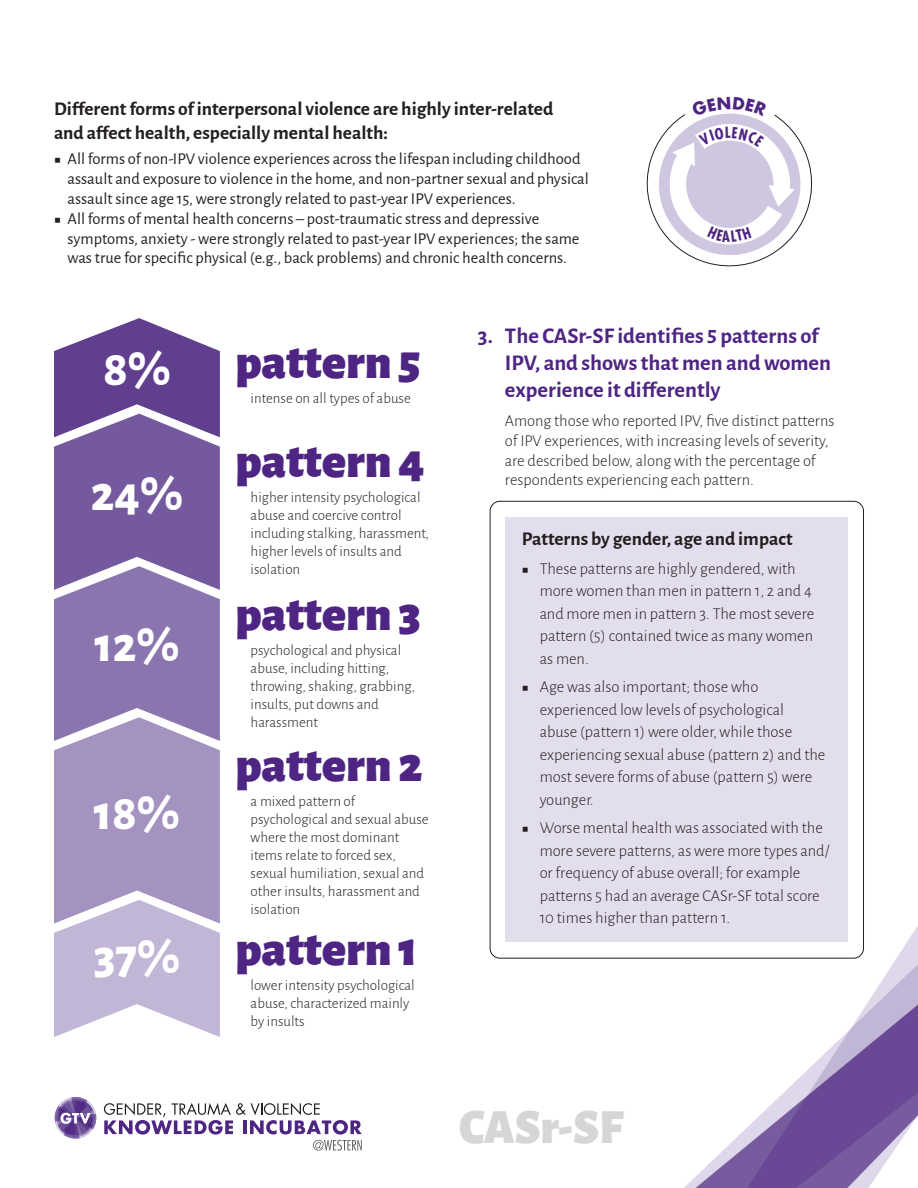
<style>
.page{position:relative;width:918px;height:1188px;background:#fff}
.page>*{position:absolute;margin:0;border:0;box-sizing:border-box;transform-origin:0 0}
.t1{font:900 49.5px "Alegreya Sans";color:#4e2582}
.t2{font:800 49.5px "Alegreya Sans";color:#fff}
.t3{font:900 49.5px "Alegreya Sans";letter-spacing:-.005em;color:#d5d6d8}
.t4{font:700 22.5px/27px "Alegreya Sans";color:#4e2582}
.t5{font:700 19.5px/23.4px "Alegreya Sans";color:#231f20}
.t6{font:300 16.5px/22.5px "Alegreya Sans";color:#231f20}
.t7{font:16.5px/19.8px "Alegreya Sans";color:#231f20}
.t8{font:300 15px/18px "Alegreya Sans";color:#231f20}
.s1{font-weight:400}
</style>
<div class="page">
<img style="left:608px;top:926px;width:310px;height:262px">
<svg style="left:104px;top:1103px;width:258px;height:48px"></svg>
<svg style="left:54px;top:1097px;width:43px;height:42px"></svg>
<svg style="left:54px;top:318px;width:166px;height:719px;background:#9a87b9"></svg>
<div style="left:506px;top:517px;width:342px;height:424px;background:#e3deed"></div>
<svg style="left:646px;top:113px;width:167px;height:154px"></svg>
<p class="t5" style="left:54px;top:96px;width:501px">Different forms of interpersonal violence are highly inter-related and affect health, especially mental health:</p>
<p class="t7" style="left:68px;top:148px;width:523px;text-indent:-14px">■ All forms of non-IPV violence experiences across the lifespan including childhood assault and exposure to violence in the home, and non-partner sexual and physical assault since age 15, were strongly related to past-year IPV experiences.</p>
<p class="t7" style="left:68px;top:208px;width:514px;text-indent:-14px">■ All forms of mental health concerns – post-traumatic stress and depressive symptoms, anxiety - were strongly related to past-year IPV experiences; the same was true for specific physical (e.g., back problems) and chronic health concerns.</p>
<p class="t2" style="left:103px;top:331px;width:69px">8%</p>
<p class="t2" style="left:91px;top:456px;width:94px">24%</p>
<p class="t2" style="left:95px;top:607px;width:86px">12%</p>
<p class="t2" style="left:94px;top:776px;width:88px">18%</p>
<p class="t2" style="left:94px;top:919px;width:88px">37%</p>
<p class="t1" style="left:235px;top:322px;width:187px">pattern 5</p>
<p class="t8" style="left:251px;top:388px;width:162px">intense on all types of abuse</p>
<p class="t1" style="left:235px;top:421px;width:191px">pattern 4</p>
<p class="t8" style="left:251px;top:488px;width:180px">higher intensity psychological abuse and coercive control including stalking, harassment, higher levels of insults and isolation</p>
<p class="t1" style="left:235px;top:574px;width:187px">pattern 3</p>
<p class="t8" style="left:251px;top:640px;width:166px">psychological and physical abuse, including hitting, throwing, shaking, grabbing, insults, put downs and harassment</p>
<p class="t1" style="left:235px;top:725px;width:189px">pattern 2</p>
<p class="t8" style="left:251px;top:792px;width:180px">a mixed pattern of psychological and sexual abuse where the most dominant items relate to forced sex, sexual humiliation, sexual and other insults, harassment and isolation</p>
<p class="t1" style="left:235px;top:909px;width:183px">pattern 1</p>
<p class="t8" style="left:251px;top:976px;width:166px">lower intensity psychological abuse, characterized mainly by insults</p>
<p class="t4" style="left:505px;top:321px;width:328px;text-indent:-27px">3. The CASr-SF identifies 5 patterns of<br>IPV, and shows that men and women experience it differently</p>
<p class="t6" style="left:505px;top:410px;width:331px;line-height:19.8px">Among those who reported IPV, five distinct patterns of IPV experiences, with increasing levels of severity, are described below, along with the percentage of respondents experiencing each pattern.</p>
<p class="t5" style="left:522px;top:526px;width:272px">Patterns by gender, age and impact</p>
<p class="t6" style="left:540px;top:557px;width:276px;text-indent:-18px"><span class="s1">■</span> These patterns are highly gendered, with more women than men in pattern 1, 2 and 4 and more men in pattern 3. The most severe pattern (5) contained twice as many women as men.</p>
<p class="t6" style="left:540px;top:675px;width:287px;text-indent:-18px"><span class="s1">■</span> Age was also important; those who experienced low levels of psychological abuse (pattern 1) were older, while those experiencing sexual abuse (pattern 2) and the most severe forms of abuse (pattern 5) were younger.</p>
<p class="t6" style="left:540px;top:816px;width:291px;text-indent:-18px"><span class="s1">■</span> Worse mental health was associated with the more severe patterns, as were more types and/ or frequency of abuse overall; for example patterns 5 had an average CASr-SF total score 10 times higher than pattern 1.</p>
<p class="t3" style="left:459px;top:1087px;width:165px">CASr-SF</p>
</div>
